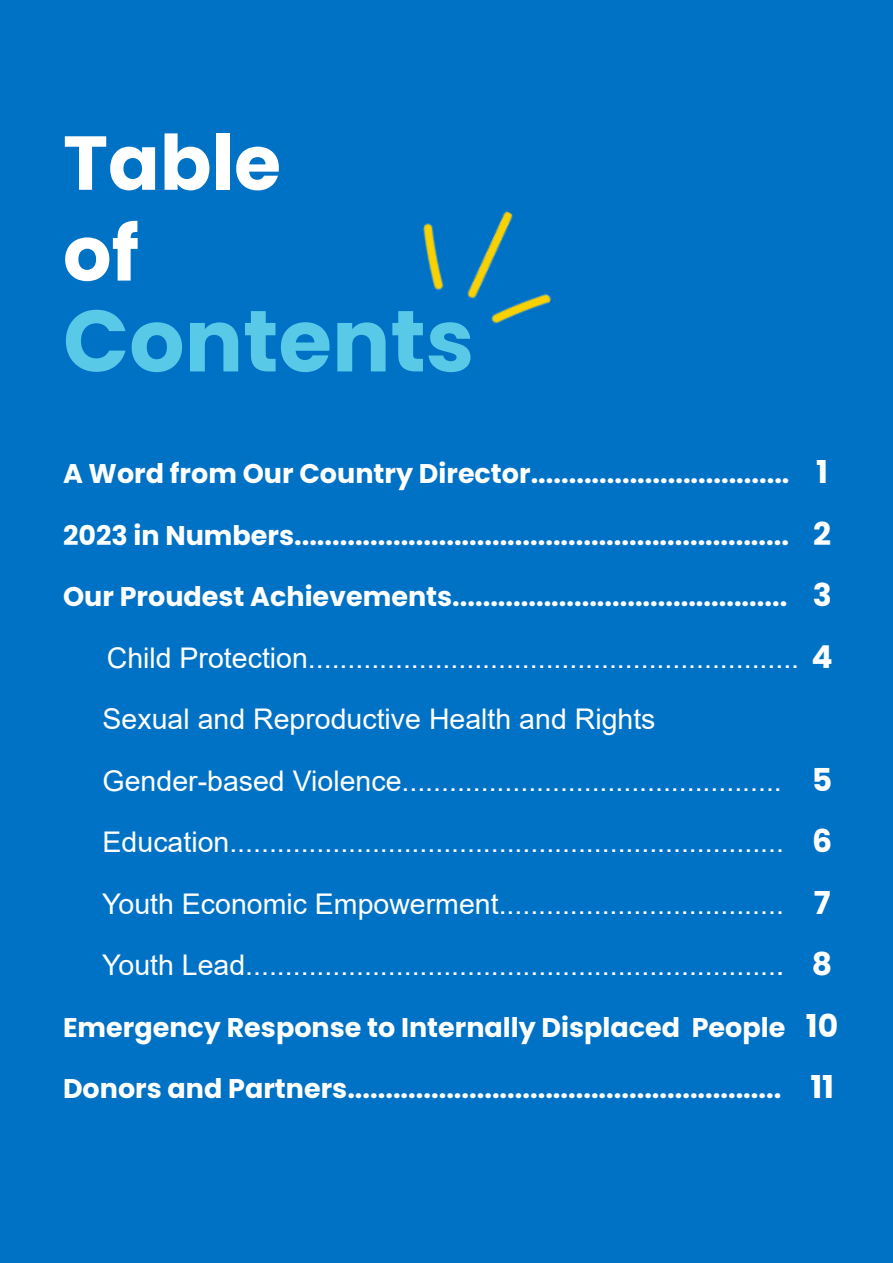
<style>
.page{position:relative;width:893px;height:1263px;background:#0072c6}
.page>*{position:absolute;margin:0;border:0;box-sizing:border-box;transform-origin:0 0}
.t1{font:700 86.85px "Poppins";color:#58cae7}
.t2{font:700 76.2px/90.8px "Poppins";color:#fff}
.t3{font:700 31.5px/61.5px "Poppins";color:#fff;text-align:justify}
.t4{font:28.5px/61.5px "Arial";color:#fff}
.t5{font:700 27px "Poppins";color:#fff}
.s1{font-family:"Poppins";font-weight:700;font-size:31.5px}
.s2{font-size:31.5px}
</style>
<div class="page">
<img style="left:423px;top:211px;width:129px;height:113px">
<h2 class="t2" style="left:63px;top:118px;width:219px">Table of</h2>
<h1 class="t1" style="left:63px;top:291px;width:413px">Contents</h1>
<p class="t3" style="left:813px;top:442px;width:21px">1<br>2<br>3</p>
<p class="t4" style="left:107px;top:627px;width:728px">Child Protection.............................................................. <span class="s1">4</span></p>
<p class="t5" style="left:63px;top:458px;width:728px">A Word from Our Country Director..................................</p>
<p class="t5" style="left:63px;top:519px;width:727px">2023 in Numbers.................................................................</p>
<p class="t5" style="left:63px;top:581px;width:726px">Our Proudest Achievements............................................</p>
<p class="t4" style="left:102px;top:688px;width:684px">Sexual and Reproductive Health and Rights Gender-based Violence................................................<br>Education......................................................................<br>Youth Economic Empowerment....................................<br>Youth Lead...................................................................<span class="s2">.</span></p>
<p class="t5" style="left:63px;top:1011px;width:724px">Emergency Response to Internally Displaced People</p>
<p class="t5" style="left:63px;top:1073px;width:720px">Donors and Partners.........................................................</p>
<p class="t3" style="left:806px;top:749px;width:34px;text-align:left">5<br>6<br>7<br>8<br>10<br>11</p>
</div>
